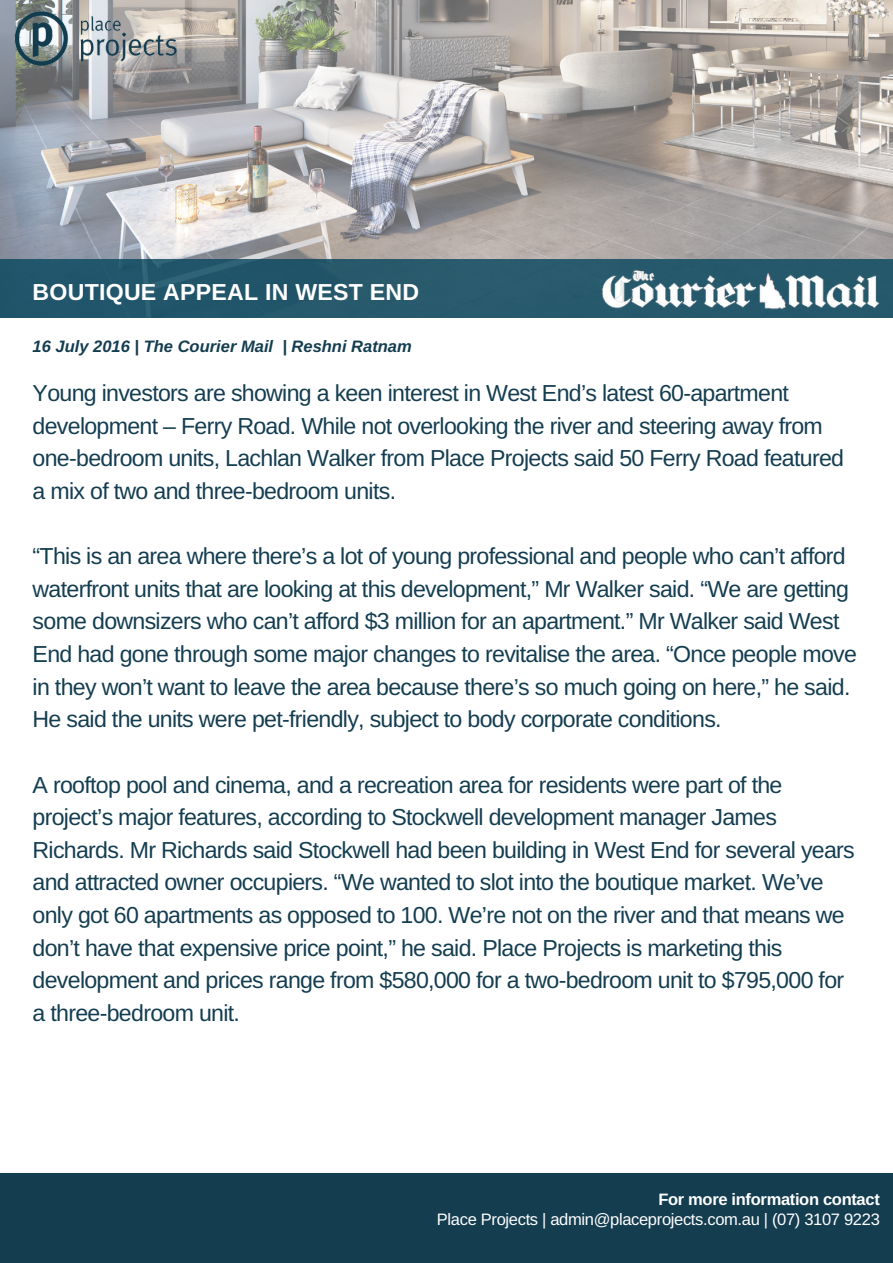
<style>
.page{position:relative;width:893px;height:1263px;background:#fff}
.page>*{position:absolute;margin:0;border:0;box-sizing:border-box;transform-origin:0 0}
.t1{font:23.1px/32.5px "Arimo";letter-spacing:-.03em;color:#143d50}
.t2{font:700 23.1px "Arimo";letter-spacing:.01em;color:#fff}
.t3{font:16.5px "Arimo";letter-spacing:-.02em;color:#fff}
.t4{font:italic 700 16.5px "Arimo";color:#143d50}
.t5{font:700 16.5px "Arimo";letter-spacing:-.02em;color:#fff}
</style>
<div class="page">
<img style="left:0;top:0;width:892px;height:259px">
<div style="left:0;top:259px;width:892px;height:59px;background:#26586c"></div>
<div style="left:0;top:1173px;width:892px;height:89px;background:#143d50"></div>
<img style="left:0;top:0;width:185px;height:75px">
<img style="left:601px;top:270px;width:278px;height:39px">
<p class="t2" style="left:33px;top:279px;width:388px">BOUTIQUE APPEAL IN WEST END</p>
<p class="t4" style="left:33px;top:337px;width:381px">16 July 2016 | The Courier Mail | Reshni Ratnam</p>
<p class="t1" style="left:33px;top:377px;width:813px">Young investors are showing a keen interest in West End’s latest 60-apartment development – Ferry Road. While not overlooking the river and steering away from one-bedroom units, Lachlan Walker from Place Projects said 50 Ferry Road featured a mix of two and three-bedroom units.</p>
<p class="t1" style="left:33px;top:540px;width:825px">“This is an area where there’s a lot of young professional and people who can’t afford waterfront units that are looking at this development,” Mr Walker said. “We are getting some downsizers who can’t afford $3 million for an apartment.” Mr Walker said West End had gone through some major changes to revitalise the area. “Once people move in they won’t want to leave the area because there’s so much going on here,” he said.<br>He said the units were pet-friendly, subject to body corporate conditions.</p>
<p class="t1" style="left:33px;top:768px;width:823px">A rooftop pool and cinema, and a recreation area for residents were part of the project’s major features, according to Stockwell development manager James Richards. Mr Richards said Stockwell had been building in West End for several years and attracted owner occupiers. “We wanted to slot into the boutique market. We’ve only got 60 apartments as opposed to 100. We’re not on the river and that means we don’t have that expensive price point,” he said. Place Projects is marketing this development and prices range from $580,000 for a two-bedroom unit to $795,000 for a three-bedroom unit.</p>
<p class="t5" style="left:658px;top:1190px;width:223px">For more information contact</p>
<p class="t3" style="left:437px;top:1210px;width:444px">Place Projects | admin@placeprojects.com.au | (07) 3107 9223</p>
</div>
